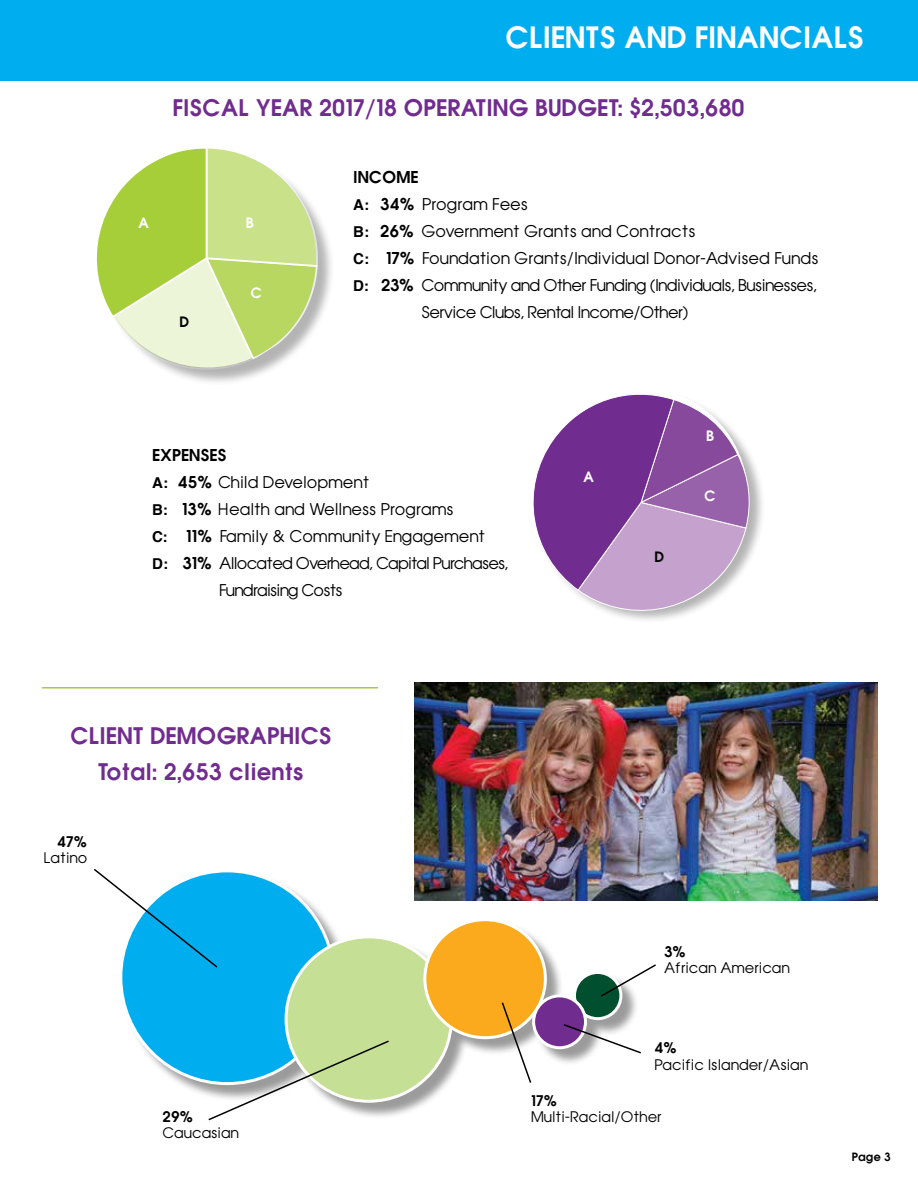
<style>
.page{position:relative;width:918px;height:1188px;background:#fff}
.page>*{position:absolute;margin:0;border:0;box-sizing:border-box;transform-origin:0 0}
.t1{font:27px "Avant Garde Demi";color:#fff}
.t2{font:21px/36px "Avant Garde Demi";color:#702c8e;text-align:center}
.t3{font:15px "Avant Garde";letter-spacing:-.005em;color:#000}
.t4{font:15px "Avant Garde";letter-spacing:-.04em;color:#000}
.t5{font:15px "Avant Garde";letter-spacing:-.05em;color:#000}
.t6{font:15px "Avant Garde Demi";color:#000}
.t7{font:13.5px "Avant Garde";color:#000}
.t8{font:13.5px "Avant Garde Demi";color:#000}
.t9{font:13.2px "Avant Garde Demi";color:#fff}
.t10{font:13.2px "Avant Garde Demi";color:#000}
.t11{font:10.5px "Avant Garde Demi";color:#000}
.s1{font-family:"Helvetica";font-weight:700}
.s2{font-family:"Avant Garde Demi"}
</style>
<div class="page">
<div style="left:101px;top:152px;width:234px;height:234px;background:#000;opacity:.3"></div>
<svg style="left:96px;top:148px;width:223px;height:234px"></svg>
<div style="left:532px;top:390px;width:234px;height:233px;background:#000;opacity:.3"></div>
<div style="left:0;top:0;width:918px;height:81px;background:#00aeef"></div>
<svg style="left:532px;top:392px;width:220px;height:229px"></svg>
<hr style="left:42px;top:687px;width:336px;height:1px;background:#a6ce39">
<div style="left:121px;top:872px;width:518px;height:248px;background:#000;opacity:.4"></div>
<div style="left:121px;top:871px;width:213px;height:213px;background:#00aeef;border-radius:50%"></div>
<div style="left:286px;top:937px;width:165px;height:164px;background:#c5df94;border-radius:50%"></div>
<div style="left:425px;top:920px;width:120px;height:118px;background:#fbaa1e;border-radius:50%"></div>
<div style="left:423px;top:918px;width:124px;height:121px;border:3px solid #fff;border-radius:50%"></div>
<div style="left:574px;top:972px;width:47px;height:47px;background:#00502f;border-radius:50%"></div>
<div style="left:573px;top:971px;width:49px;height:49px;border:3px solid #fff;border-radius:50%"></div>
<div style="left:534px;top:996px;width:52px;height:52px;background:#702c8e;border-radius:50%"></div>
<div style="left:532px;top:994px;width:55px;height:55px;border:3px solid #fff;border-radius:50%"></div>
<svg style="left:94px;top:868px;width:125px;height:101px"></svg>
<svg style="left:207px;top:1039px;width:184px;height:82px"></svg>
<svg style="left:500px;top:1002px;width:33px;height:83px"></svg>
<svg style="left:562px;top:1023px;width:79px;height:32px"></svg>
<svg style="left:599px;top:963px;width:57px;height:35px"></svg>
<img style="left:415px;top:683px;width:463px;height:218px">
<h1 class="t1" style="left:505px;top:19px;width:360px">CLIENTS AND FINANCIALS</h1>
<p class="t9" style="left:138px;top:213px;width:13px">A</p>
<h2 class="t2" style="left:173px;top:90px;width:574px">FISCAL YEAR 2017/18 OPERATING BUDGET: $2,503,680</h2>
<p class="t10" style="left:179px;top:313px;width:11px">D</p>
<p class="t9" style="left:246px;top:213px;width:10px">B</p>
<p class="t9" style="left:251px;top:283px;width:13px">C</p>
<p class="t6" style="left:353px;top:166px;width:67px">INCOME</p>
<p class="t3" style="left:353px;top:194px;width:176px"><span class="s1">A:</span> <span class="s2">34%</span> Program Fees</p>
<p class="t3" style="left:353px;top:221px;width:344px"><span class="s1">B:</span> <span class="s2">26%</span> Government Grants and Contracts</p>
<p class="t3" style="left:353px;top:248px;width:467px"><span class="s1">C:</span> <span class="s2">17%</span> Foundation Grants/Individual Donor-Advised Funds</p>
<p class="t4" style="left:353px;top:275px;width:465px"><span class="s1">D:</span> <span class="s2">23%</span> Community and Other Funding (Individuals, Businesses,</p>
<p class="t4" style="left:422px;top:302px;width:268px">Service Clubs, Rental Income/Other)</p>
<p class="t9" style="left:706px;top:427px;width:10px">B</p>
<p class="t6" style="left:152px;top:445px;width:76px">EXPENSES</p>
<p class="t3" style="left:152px;top:472px;width:219px"><span class="s1">A:</span> <span class="s2">45%</span> Child Development</p>
<p class="t3" style="left:152px;top:499px;width:303px"><span class="s1">B:</span> <span class="s2">13%</span> Health and Wellness Programs</p>
<p class="t3" style="left:152px;top:526px;width:334px"><span class="s1">C:</span> <span class="s2">11%</span> Family &amp; Community Engagement</p>
<p class="t5" style="left:152px;top:553px;width:358px"><span class="s1">D:</span> <span class="s2">31%</span> Allocated Overhead, Capital Purchases,</p>
<p class="t5" style="left:219px;top:580px;width:125px">Fundraising Costs</p>
<p class="t9" style="left:583px;top:468px;width:13px">A</p>
<p class="t10" style="left:654px;top:548px;width:11px">D</p>
<p class="t9" style="left:704px;top:487px;width:13px">C</p>
<h2 class="t2" style="left:70px;top:717px;width:263px">CLIENT DEMOGRAPHICS<br>Total: 2,653 clients</h2>
<p class="t8" style="left:57px;top:833px;width:32px">47%</p>
<p class="t7" style="left:44px;top:850px;width:45px">Latino</p>
<p class="t8" style="left:163px;top:1107px;width:32px">29%</p>
<p class="t7" style="left:163px;top:1124px;width:78px">Caucasian</p>
<p class="t8" style="left:664px;top:943px;width:23px">3%</p>
<p class="t7" style="left:664px;top:960px;width:127px">African American</p>
<p class="t8" style="left:654px;top:1039px;width:24px">4%</p>
<p class="t7" style="left:654px;top:1056px;width:155px">Pacific Islander/Asian</p>
<p class="t8" style="left:531px;top:1091px;width:27px">17%</p>
<p class="t7" style="left:531px;top:1108px;width:132px">Multi-Racial/Other</p>
<p class="t11" style="left:852px;top:1149px;width:41px">Page 3</p>
</div>
